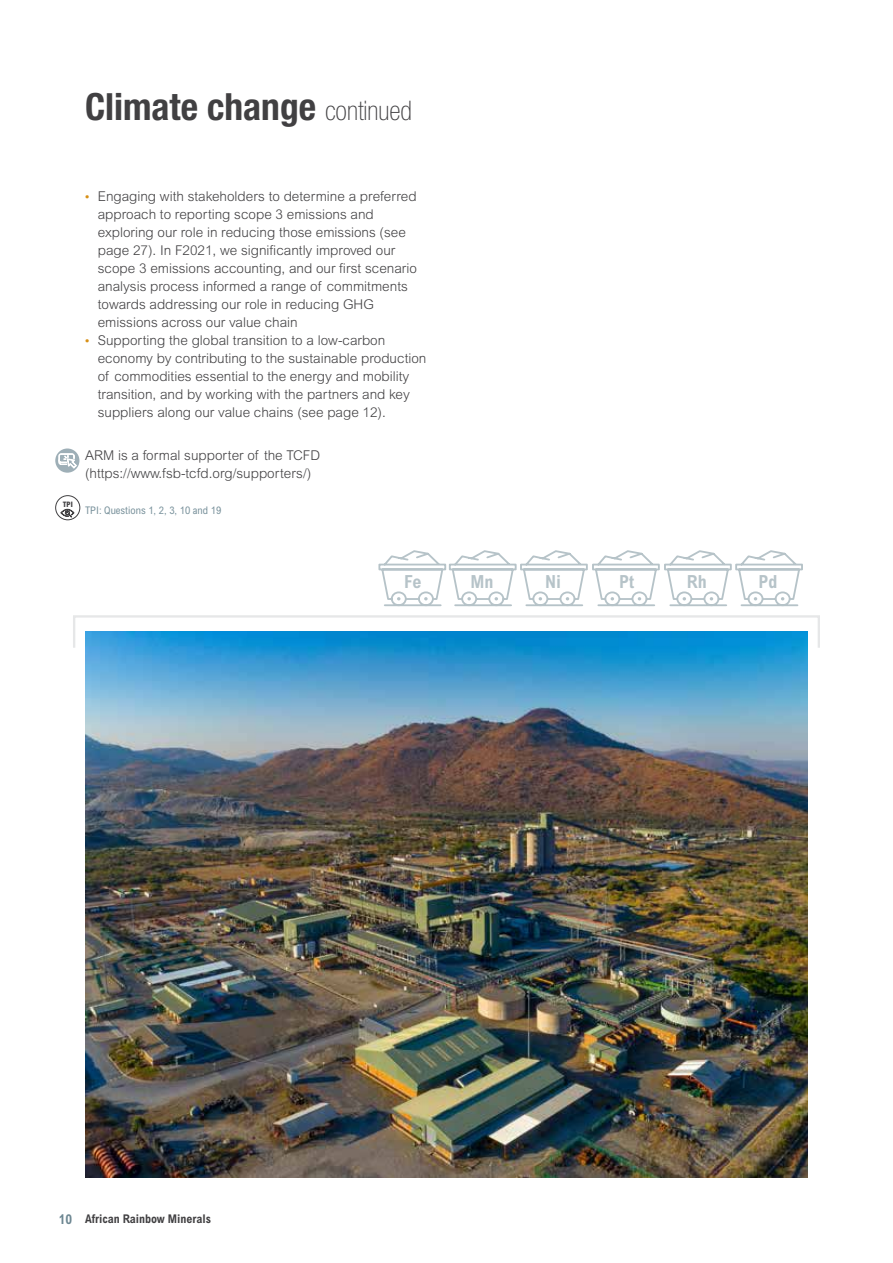
<style>
.page{position:relative;width:893px;height:1263px;background:#fff}
.page>*{position:absolute;margin:0;border:0;box-sizing:border-box;transform-origin:0 0}
.t1{font:700 condensed 37.5px "Helvetica Neue LT Std";color:#414042}
.t2{font:700 condensed 18px "Arial MT Std";color:#6d8792}
.t3{font:300 13.5px/18px "Arial MT Std";color:#414042}
.t4{font:700 condensed 12px "Arial MT Std";color:#414042}
.t5{font:condensed 10.5px "Arial MT Std";color:#78919b}
.t6{font:800 condensed 7.5px "Arial MT Std";color:#414042}
.s1{font-weight:100;font-size:27px}
.s2{font-weight:500;font-size:12px;color:#d89016}
.s3{font-size:13.5px;color:#6d8792}
</style>
<div class="page">
<svg style="left:55px;top:448px;width:24px;height:25px"></svg>
<svg style="left:59px;top:453px;width:18px;height:15px"></svg>
<div style="left:55px;top:495px;width:25px;height:25px;border:1px solid #414042;border-radius:50%"></div>
<svg style="left:61px;top:509px;width:13px;height:9px"></svg>
<img style="left:85px;top:650px;width:723px;height:528px">
<svg style="left:73px;top:615px;width:747px;height:35px"></svg>
<svg style="left:378px;top:550px;width:425px;height:57px"></svg>
<h1 class="t1" style="left:85px;top:84px;width:329px">Climate change <span class="s1">continued</span></h1>
<p class="t6" style="left:63px;top:500px;width:12px">TPI</p>
<p class="t3" style="left:98px;top:187px;width:321px;text-indent:-13px"><span class="s2">•</span> Engaging with stakeholders to determine a preferred approach to reporting scope 3 emissions and exploring our role in reducing those emissions (see page 27). In F2021, we significantly improved our scope 3 emissions accounting, and our first scenario analysis process informed a range of commitments towards addressing our role in reducing GHG emissions across our value chain</p>
<p class="t3" style="left:98px;top:331px;width:330px;text-indent:-13px"><span class="s2">•</span> Supporting the global transition to a low-carbon economy by contributing to the sustainable production of commodities essential to the energy and mobility transition, and by working with the partners and key suppliers along our value chains (see page 12).</p>
<p class="t3" style="left:85px;top:446px;width:237px">ARM is a formal supporter of the TCFD (https://www.fsb-tcfd.org/supporters/)</p>
<p class="t5" style="left:85px;top:503px;width:138px">TPI: Questions 1, 2, 3, 10 and 19</p>
<h2 class="t2" style="left:404px;top:571px;width:19px">Fe</h2>
<h2 class="t2" style="left:470px;top:571px;width:25px">Mn</h2>
<h2 class="t2" style="left:545px;top:571px;width:18px">Ni</h2>
<h2 class="t2" style="left:619px;top:571px;width:17px">Pt</h2>
<h2 class="t2" style="left:687px;top:571px;width:22px">Rh</h2>
<h2 class="t2" style="left:758px;top:571px;width:21px">Pd</h2>
<p class="t4" style="left:59px;top:1212px;width:154px"><span class="s3">10</span> African Rainbow Minerals</p>
</div>
